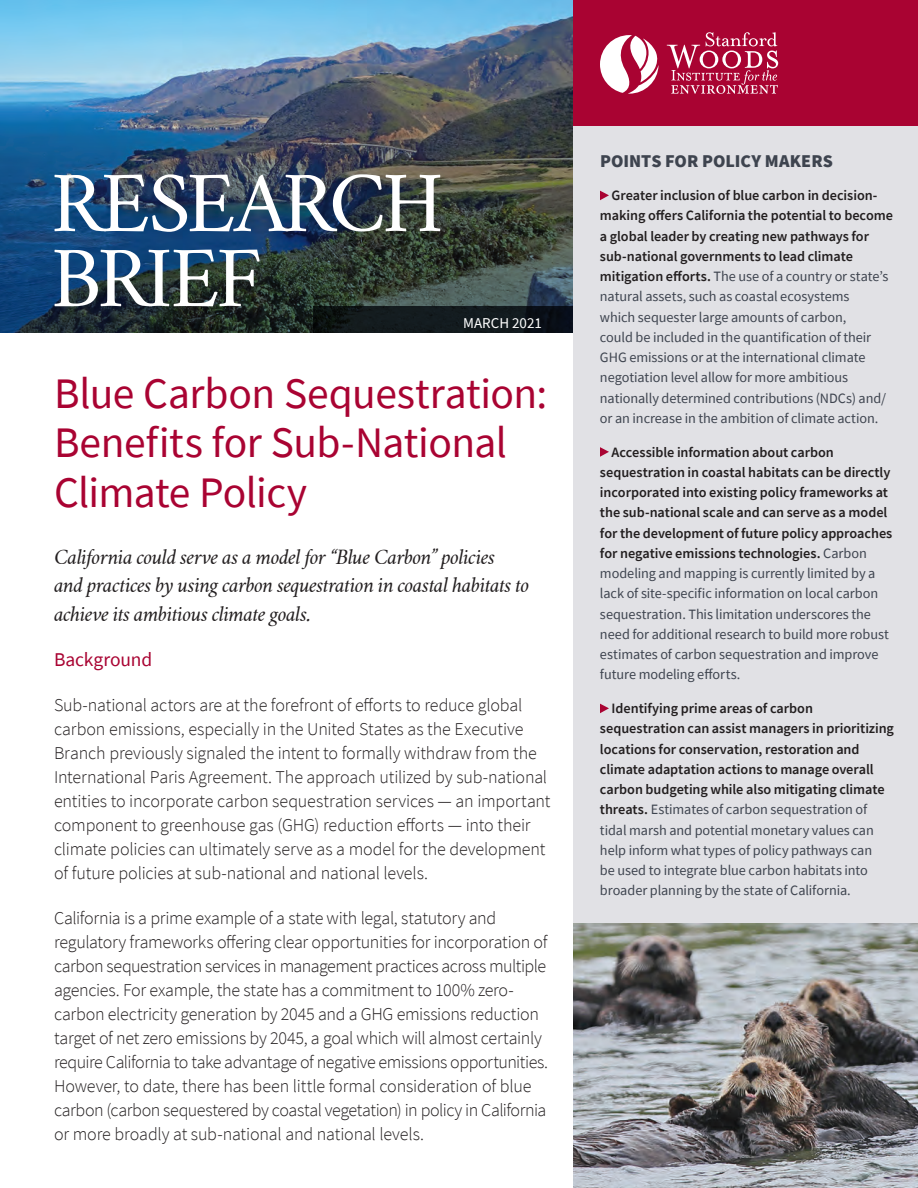
<style>
.page{position:relative;width:918px;height:1188px;background:#fff}
.page>*{position:absolute;margin:0;border:0;box-sizing:border-box;transform-origin:0 0}
.t1{font:75px/75px "Crimson Text";letter-spacing:-.055em;color:#fff}
.t2{font:43.5px/49.5px "Source Sans Pro";letter-spacing:-.01em;color:#a90332}
.t3{font:italic 19.5px/28.5px "Crimson Text";letter-spacing:-.03em;color:#231f20}
.t4{font:19.5px "Source Sans Pro";letter-spacing:-.005em;color:#a90332}
.t5{font:300 18px/24px "Source Sans Pro";letter-spacing:-.015em;color:#231f20}
.t6{font:900 18px "Source Sans Pro";color:#3e444f}
.t7{font:15px "Source Sans Pro";color:#fff}
.t8{font:14.25px/20.2px "Source Sans Pro";letter-spacing:-.005em;color:#3e444f}
.t9{font:600 14.25px/20.2px "Source Sans Pro";letter-spacing:-.005em;color:#231f20}
.s1{font-weight:600;color:#231f20}
.s2{font-weight:400;color:#3e444f}
</style>
<div class="page">
<img style="left:0;top:0;width:573px;height:110px">
<img style="left:0;top:110px;width:573px;height:223px">
<div style="left:573px;top:0;width:345px;height:126px;background:#a90332"></div>
<div style="left:573px;top:126px;width:345px;height:1062px;background:#e1e1e5"></div>
<svg style="left:600px;top:191px;width:9px;height:9px"></svg>
<svg style="left:600px;top:447px;width:9px;height:10px"></svg>
<svg style="left:600px;top:704px;width:9px;height:9px"></svg>
<img style="left:573px;top:923px;width:345px;height:265px">
<svg style="left:314px;top:306px;width:259px;height:27px;background:#0f171a"></svg>
<svg style="left:600px;top:32px;width:179px;height:62px"></svg>
<h1 class="t1" style="left:51px;top:167px;width:394px">RESEARCH<br>BRIEF</h1>
<p class="t7" style="left:463px;top:313px;width:80px">MARCH 2021</p>
<h2 class="t2" style="left:54px;top:368px;width:495px">Blue Carbon Sequestration:<br>Benefits for Sub-National<br>Climate Policy</h2>
<p class="t3" style="left:54px;top:543px;width:477px">California could serve as a model for “Blue Carbon” policies<br>and practices by using carbon sequestration in coastal habitats to achieve its ambitious climate goals.</p>
<p class="t4" style="left:54px;top:647px;width:100px">Background</p>
<p class="t5" style="left:54px;top:693px;width:498px">Sub-national actors are at the forefront of efforts to reduce global carbon emissions, especially in the United States as the Executive Branch previously signaled the intent to formally withdraw from the International Paris Agreement. The approach utilized by sub-national entities to incorporate carbon sequestration services — an important component to greenhouse gas (GHG) reduction efforts — into their climate policies can ultimately serve as a model for the development of future policies at sub-national and national levels.</p>
<p class="t5" style="left:54px;top:906px;width:496px">California is a prime example of a state with legal, statutory and regulatory frameworks offering clear opportunities for incorporation of carbon sequestration services in management practices across multiple agencies. For example, the state has a commitment to 100% zero&shy;carbon electricity generation by 2045 and a GHG emissions reduction target of net zero emissions by 2045, a goal which will almost certainly require California to take advantage of negative emissions opportunities.<br>However, to date, there has been little formal consideration of blue carbon (carbon sequestered by coastal vegetation) in policy in California or more broadly at sub-national and national levels.</p>
<p class="t6" style="left:600px;top:148px;width:234px">POINTS FOR POLICY MAKERS</p>
<p class="t8" style="left:600px;top:185px;width:294px;text-indent:12px"><span class="s1">Greater inclusion of blue carbon in decision&shy;making offers California the potential to become a global leader by creating new pathways for sub-national governments to lead climate mitigation efforts.</span> The use of a country or state’s natural assets, such as coastal ecosystems<br>which sequester large amounts of carbon,<br>could be included in the quantification of their GHG emissions or at the international climate negotiation level allow for more ambitious nationally determined contributions (NDCs) and/ or an increase in the ambition of climate action.</p>
<p class="t8" style="left:600px;top:442px;width:294px;text-indent:12px"><span class="s1">Accessible information about carbon sequestration in coastal habitats can be directly incorporated into existing policy frameworks at the sub-national scale and can serve as a model for the development of future policy approaches for negative emissions technologies.</span> Carbon modeling and mapping is currently limited by a lack of site-specific information on local carbon sequestration. This limitation underscores the need for additional research to build more robust estimates of carbon sequestration and improve future modeling efforts.</p>
<p class="t9" style="left:600px;top:698px;width:296px;text-indent:12px">Identifying prime areas of carbon sequestration can assist managers in prioritizing locations for conservation, restoration and climate adaptation actions to manage overall carbon budgeting while also mitigating climate threats. <span class="s2">Estimates of carbon sequestration of tidal marsh and potential monetary values can help inform what types of policy pathways can<br>be used to integrate blue carbon habitats into broader planning by the state of California.</span></p>
</div>
